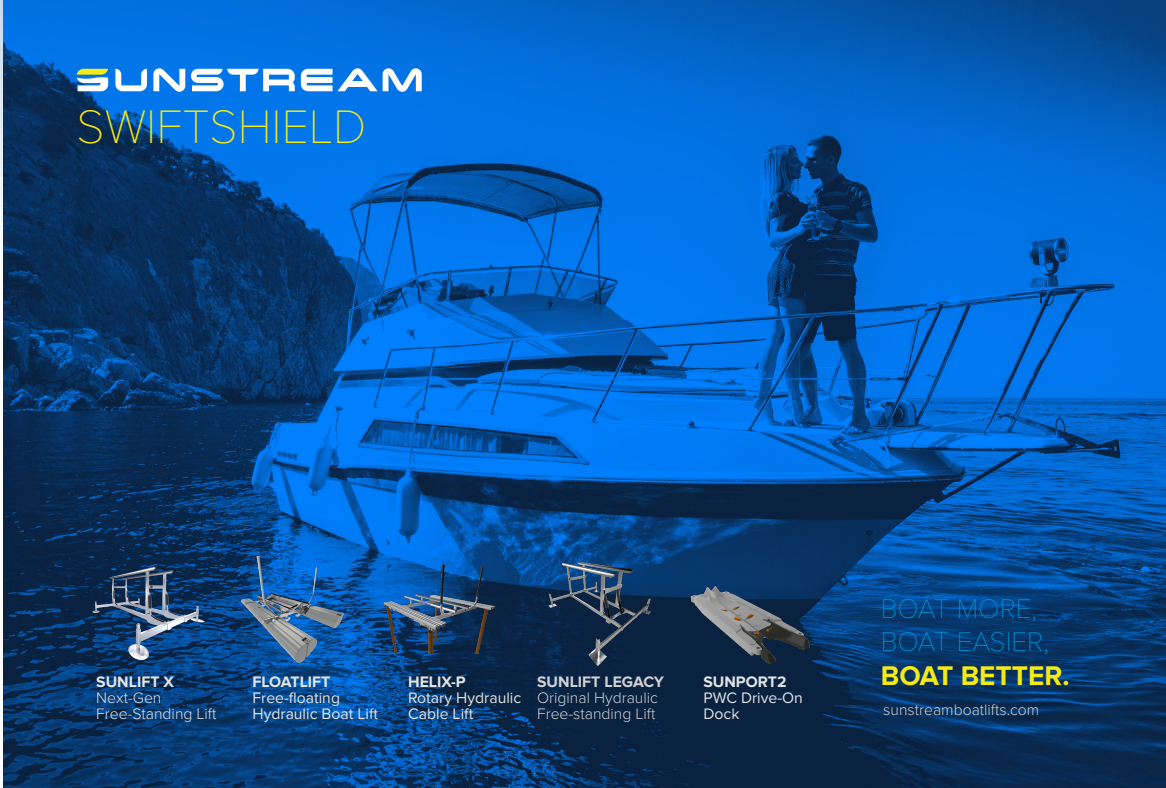
<style>
.page{position:relative;width:1166px;height:788px;background:#fff}
.page>*{position:absolute;margin:0;border:0;box-sizing:border-box;transform-origin:0 0}
.t1{font:100 48.82px "Proxima Nova T";color:#f5ea14}
.t2{font:100 28px/33.6px "Proxima Nova T";color:#0090d0}
.t3{font:700 28px "Proxima Nova";color:#f5ea14}
.t4{font:15.75px/15.8px "Proxima Nova";color:#e3e4e3}
.t5{font:300 15.75px/15.8px "Proxima Nova";color:#d1d2d2}
.t6{font:700 15.75px "Proxima Nova";color:#e3e4e3}
.t7{font:300 15.75px/15.8px "Proxima Nova";color:#e3e4e3}
.t8{font:700 15.75px "Proxima Nova";color:#d1d2d2}
</style>
<div class="page">
<img style="left:3px;top:0;width:1162px;height:788px">
<svg style="left:115px;top:69px;width:32px;height:22px"></svg>
<svg style="left:153px;top:68px;width:32px;height:24px"></svg>
<svg style="left:191px;top:69px;width:104px;height:22px"></svg>
<svg style="left:301px;top:68px;width:121px;height:24px"></svg>
<svg style="left:77px;top:69px;width:31px;height:22px"></svg>
<img style="left:507px;top:529px;width:174px;height:140px">
<img style="left:16px;top:499px;width:243px;height:188px">
<img style="left:217px;top:554px;width:140px;height:112px">
<img style="left:684px;top:570px;width:128px;height:102px">
<img style="left:377px;top:564px;width:126px;height:89px">
<h1 class="t1" style="left:77px;top:99px;width:291px">SWIFTSHIELD</h1>
<p class="t6" style="left:96px;top:672px;width:79px">SUNLIFT X</p>
<p class="t7" style="left:96px;top:689px;width:122px">Next-Gen<br>Free-Standing Lift</p>
<p class="t6" style="left:252px;top:672px;width:79px">FLOATLIFT</p>
<p class="t4" style="left:252px;top:689px;width:127px">Free-floating<br>Hydraulic Boat Lift</p>
<p class="t6" style="left:408px;top:672px;width:59px">HELIX-P</p>
<p class="t4" style="left:408px;top:689px;width:115px">Rotary Hydraulic<br>Cable Lift</p>
<p class="t8" style="left:537px;top:672px;width:128px">SUNLIFT LEGACY</p>
<p class="t5" style="left:537px;top:690px;width:122px">Original Hydraulic<br>Free-standing Lift</p>
<p class="t6" style="left:703px;top:672px;width:84px">SUNPORT2</p>
<p class="t4" style="left:703px;top:689px;width:101px">PWC Drive-On<br>Dock</p>
<h2 class="t2" style="left:880px;top:591px;width:170px">BOAT MORE,<br>BOAT EASIER,</h2>
<h2 class="t3" style="left:880px;top:659px;width:190px">BOAT BETTER.</h2>
<p class="t5" style="left:883px;top:702px;width:157px">sunstreamboatlifts.com</p>
</div>
